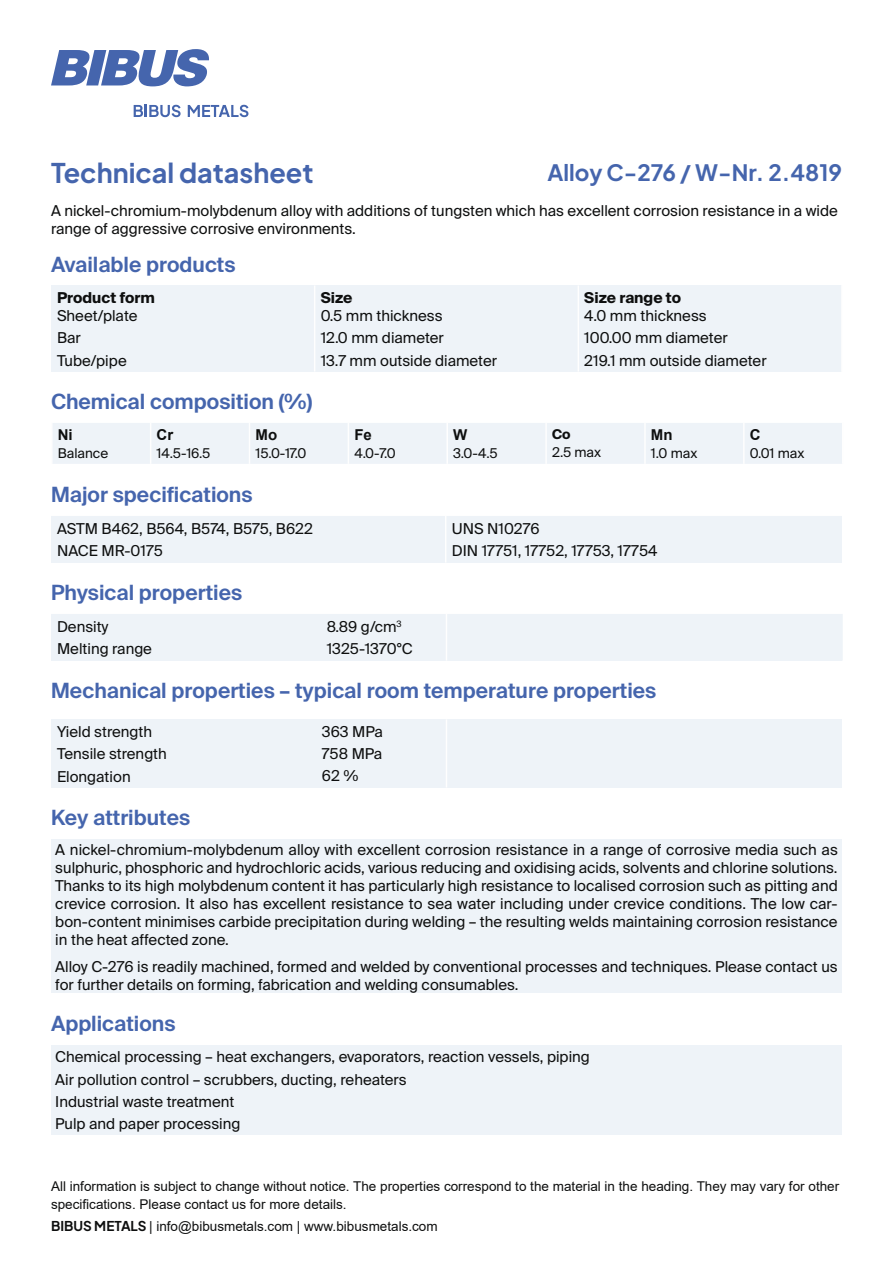
<style>
.page{position:relative;width:893px;height:1263px;background:#fff}
.page>*{position:absolute;margin:0;border:0;box-sizing:border-box;transform-origin:0 0}
.t1{font:27px "Plus Jakarta Sans";color:#4565ad}
.t2{font:22.5px "Plus Jakarta Sans";color:#4565ad}
.t3{font:600 21px "Suisse Intl";color:#4565ad}
.t4{font:15px/22.2px "Suisse Intl";color:#0e0f0f}
.t5{font:700 15px "Suisse Intl";color:#0e0f0f}
.t6{font:700 15px "Arial";color:#0e0f0f}
.t7{font:13.5px/18px "Arial";color:#0e0f0f}
.t8{font:13.5px "Suisse Intl";color:#0e0f0f}
.t9{font:700 13.5px "Suisse Intl";color:#0e0f0f}
.s1{font-family:"Plus Jakarta Sans"}
</style>
<div class="page">
<svg style="left:51px;top:49px;width:158px;height:37px"></svg>
<svg style="left:134px;top:105px;width:47px;height:12px"></svg>
<svg style="left:188px;top:105px;width:60px;height:12px"></svg>
<div style="left:51px;top:285px;width:790px;height:87px;background:#eef3f8"></div>
<hr style="left:314px;top:285px;width:1px;height:87px;background:#fefefe">
<hr style="left:578px;top:285px;width:1px;height:87px;background:#fefefe">
<div style="left:53px;top:423px;width:789px;height:41px;background:#eef3f8"></div>
<hr style="left:545px;top:423px;width:2px;height:41px;background:#fefefe">
<hr style="left:644px;top:423px;width:2px;height:41px;background:#fefefe">
<hr style="left:743px;top:423px;width:2px;height:41px;background:#fefefe">
<hr style="left:150px;top:423px;width:1px;height:41px;background:#fefefe">
<hr style="left:249px;top:423px;width:1px;height:41px;background:#fefefe">
<hr style="left:348px;top:423px;width:1px;height:41px;background:#fefefe">
<hr style="left:446px;top:423px;width:2px;height:41px;background:#fefefe">
<div style="left:51px;top:516px;width:791px;height:47px;background:#eef3f8"></div>
<hr style="left:445px;top:516px;width:1px;height:47px;background:#fefefe">
<div style="left:51px;top:1045px;width:791px;height:90px;background:#eef3f8"></div>
<div style="left:51px;top:840px;width:791px;height:153px;background:#eef3f8"></div>
<div style="left:51px;top:614px;width:792px;height:47px;background:#eef3f8"></div>
<hr style="left:446px;top:614px;width:1px;height:47px;background:#fefefe">
<div style="left:51px;top:719px;width:791px;height:68px;background:#eef3f8"></div>
<hr style="left:446px;top:719px;width:1px;height:68px;background:#fefefe">
<h1 class="t1" style="left:51px;top:151px;width:264px">Technical datasheet</h1>
<h2 class="t2" style="left:548px;top:154px;width:296px">Alloy C-276 / W-Nr. 2.4819</h2>
<p class="t4" style="left:51px;top:202px;width:788px;line-height:18px">A nickel-chromium-molybdenum alloy with additions of tungsten which has excellent corrosion resistance in a wide range of aggressive corrosive environments.</p>
<h3 class="t3" style="left:51px;top:252px;width:186px">Available products</h3>
<p class="t5" style="left:57px;top:289px;width:99px">Product form</p>
<p class="t4" style="left:57px;top:305px;width:82px">Sheet/plate<br>Bar<br>Tube/pipe</p>
<p class="t5" style="left:321px;top:289px;width:33px">Size</p>
<p class="t4" style="left:321px;top:305px;width:178px">0.5 mm thickness<br>12.0 mm diameter<br>13.7 mm outside diameter</p>
<h3 class="t3" style="left:51px;top:390px;width:263px">Chemical composition (%)</h3>
<p class="t6" style="left:58px;top:424px;width:16px">Ni</p>
<p class="t8" style="left:58px;top:445px;width:52px">Balance</p>
<p class="t6" style="left:157px;top:424px;width:18px">Cr</p>
<p class="t8" style="left:157px;top:445px;width:55px">14.5-16.5</p>
<p class="t6" style="left:255px;top:424px;width:23px">Mo</p>
<p class="t8" style="left:255px;top:445px;width:52px">15.0-17.0</p>
<p class="t6" style="left:354px;top:424px;width:19px">Fe</p>
<p class="t8" style="left:354px;top:445px;width:43px">4.0-7.0</p>
<p class="t6" style="left:453px;top:424px;width:16px">W</p>
<p class="t8" style="left:453px;top:445px;width:46px">3.0-4.5</p>
<h3 class="t3" style="left:51px;top:483px;width:203px">Major specifications</h3>
<p class="t5" style="left:584px;top:289px;width:98px">Size range to</p>
<p class="t4" style="left:584px;top:305px;width:184px">4.0 mm thickness<br>100.00 mm diameter<br>219.1 mm outside diameter</p>
<p class="t9" style="left:552px;top:427px;width:20px">Co</p>
<p class="t8" style="left:552px;top:445px;width:51px">2.5 max</p>
<p class="t6" style="left:651px;top:424px;width:23px">Mn</p>
<p class="t8" style="left:651px;top:445px;width:48px">1.0 max</p>
<p class="t6" style="left:750px;top:424px;width:12px">C</p>
<p class="t8" style="left:750px;top:445px;width:56px">0.01 max</p>
<p class="t4" style="left:57px;top:517px;width:257px">ASTM B462, B564, B574, B575, B622<br>NACE MR-0175</p>
<p class="t4" style="left:452px;top:517px;width:207px">UNS N10276<br>DIN 17751, 17752, 17753, 17754</p>
<h3 class="t3" style="left:51px;top:581px;width:193px">Physical properties</h3>
<p class="t4" style="left:57px;top:615px;width:96px">Density<br>Melting range</p>
<p class="t4" style="left:327px;top:615px;width:87px">8.89 g/cm<sup>3<br></sup>1325-1370°C</p>
<h3 class="t3" style="left:51px;top:679px;width:607px">Mechanical properties – typical room temperature properties</h3>
<p class="t4" style="left:57px;top:721px;width:111px">Yield strength<br>Tensile strength<br>Elongation</p>
<p class="t4" style="left:322px;top:721px;width:62px;text-align:justify">363 MPa 758 MPa 62 %</p>
<h3 class="t3" style="left:51px;top:805px;width:141px">Key attributes</h3>
<p class="t4" style="left:55px;top:841px;width:784px;line-height:18px;text-align:justify">A nickel-chromium-molybdenum alloy with excellent corrosion resistance in a range of corrosive media such as sulphuric, phosphoric and hydrochloric acids, various reducing and oxidising acids, solvents and chlorine solutions.<br>Thanks to its high molybdenum content it has particularly high resistance to localised corrosion such as pitting and crevice corrosion. It also has excellent resistance to sea water including under crevice conditions. The low car&shy;bon-content minimises carbide precipitation during welding – the resulting welds maintaining corrosion resistance in the heat affected zone.</p>
<p class="t4" style="left:55px;top:957px;width:784px;line-height:18px">Alloy C-276 is readily machined, formed and welded by conventional processes and techniques. Please contact us for further details on forming, fabrication and welding consumables.</p>
<h3 class="t3" style="left:51px;top:1011px;width:126px">Applications</h3>
<p class="t4" style="left:55px;top:1046px;width:536px">Chemical processing – heat exchangers, evaporators, reaction vessels, piping Air pollution control – scrubbers, ducting, reheaters<br>Industrial waste treatment<br>Pulp and paper processing</p>
<p class="t7" style="left:51px;top:1177px;width:790px">All information is subject to change without notice. The properties correspond to the material in the heading. They may vary for other specifications. Please contact us for more details.</p>
<p class="t7" style="left:51px;top:1217px;width:388px"><span class="s1">BIBUS METALS</span> | info@bibusmetals.com | www.bibusmetals.com</p>
</div>
